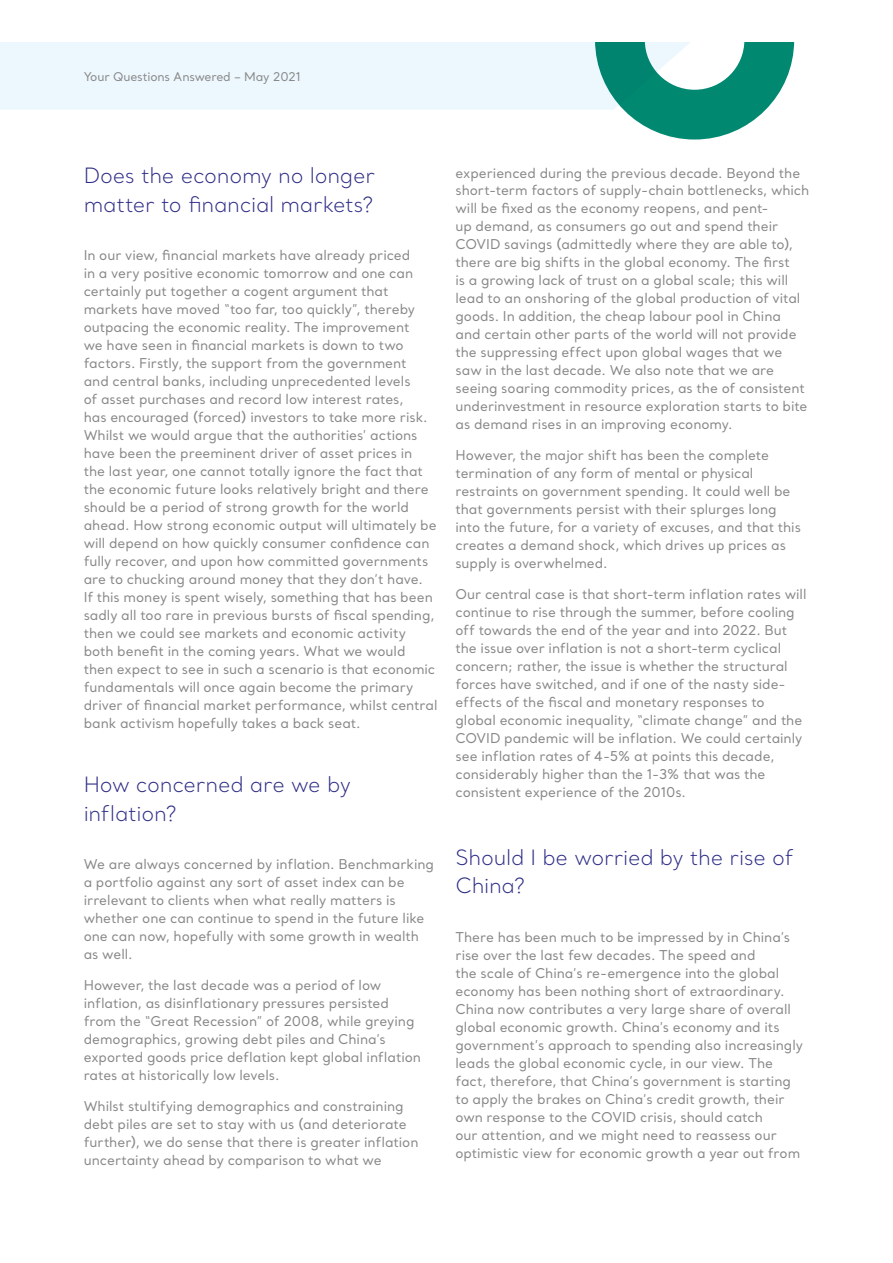
<style>
.page{position:relative;width:893px;height:1263px;background:#fff}
.page>*{position:absolute;margin:0;border:0;box-sizing:border-box;transform-origin:0 0}
.t1{font:300 21px/28.5px "Santral";letter-spacing:-.015em;color:#2d2c86}
.t2{font:13.5px/18px "Santral";letter-spacing:-.005em;color:#878787}
.t3{font:12px "Santral";letter-spacing:-.015em;color:#878787}
</style>
<div class="page">
<div style="left:0;top:42px;width:595px;height:68px;background:#edf8fe"></div>
<svg style="left:595px;top:42px;width:199px;height:98px"></svg>
<p class="t3" style="left:84px;top:69px;width:219px">Your Questions Answered – May 2021</p>
<h1 class="t1" style="left:84px;top:161px;width:293px">Does the economy no longer matter to financial markets?</h1>
<p class="t2" style="left:84px;top:246px;width:355px">In our view, financial markets have already priced<br>in a very positive economic tomorrow and one can certainly put together a cogent argument that markets have moved “too far, too quickly”, thereby outpacing the economic reality. The improvement<br>we have seen in financial markets is down to two factors. Firstly, the support from the government<br>and central banks, including unprecedented levels<br>of asset purchases and record low interest rates,<br>has encouraged (forced) investors to take more risk.<br>Whilst we would argue that the authorities’ actions have been the preeminent driver of asset prices in<br>the last year, one cannot totally ignore the fact that the economic future looks relatively bright and there should be a period of strong growth for the world ahead. How strong economic output will ultimately be will depend on how quickly consumer confidence can fully recover, and upon how committed governments are to chucking around money that they don’t have.<br>If this money is spent wisely, something that has been sadly all too rare in previous bursts of fiscal spending, then we could see markets and economic activity both benefit in the coming years. What we would then expect to see in such a scenario is that economic fundamentals will once again become the primary driver of financial market performance, whilst central bank activism hopefully takes a back seat.</p>
<h1 class="t1" style="left:84px;top:770px;width:269px">How concerned are we by inflation?</h1>
<p class="t2" style="left:84px;top:855px;width:352px">We are always concerned by inflation. Benchmarking a portfolio against any sort of asset index can be irrelevant to clients when what really matters is whether one can continue to spend in the future like one can now, hopefully with some growth in wealth as well.</p>
<p class="t2" style="left:84px;top:976px;width:339px">However, the last decade was a period of low inflation, as disinflationary pressures persisted from the “Great Recession” of 2008, while greying demographics, growing debt piles and China’s exported goods price deflation kept global inflation rates at historically low levels.</p>
<p class="t2" style="left:84px;top:1097px;width:336px">Whilst stultifying demographics and constraining debt piles are set to stay with us (and deteriorate further), we do sense that there is greater inflation uncertainty ahead by comparison to what we</p>
<p class="t2" style="left:455px;top:163px;width:355px">experienced during the previous decade. Beyond the short-term factors of supply-chain bottlenecks, which will be fixed as the economy reopens, and pent-<br>up demand, as consumers go out and spend their COVID savings (admittedly where they are able to), there are big shifts in the global economy. The first<br>is a growing lack of trust on a global scale; this will lead to an onshoring of the global production of vital goods. In addition, the cheap labour pool in China and certain other parts of the world will not provide the suppressing effect upon global wages that we saw in the last decade. We also note that we are seeing soaring commodity prices, as the of consistent underinvestment in resource exploration starts to bite as demand rises in an improving economy.</p>
<p class="t2" style="left:455px;top:446px;width:347px">However, the major shift has been the complete termination of any form of mental or physical restraints on government spending. It could well be that governments persist with their splurges long into the future, for a variety of excuses, and that this creates a demand shock, which drives up prices as supply is overwhelmed.</p>
<p class="t2" style="left:455px;top:585px;width:352px">Our central case is that short-term inflation rates will continue to rise through the summer, before cooling off towards the end of the year and into 2022. But the issue over inflation is not a short-term cyclical concern; rather, the issue is whether the structural forces have switched, and if one of the nasty side&shy;effects of the fiscal and monetary responses to global economic inequality, “climate change” and the COVID pandemic will be inflation. We could certainly see inflation rates of 4-5% at points this decade, considerably higher than the 1-3% that was the consistent experience of the 2010s.</p>
<h1 class="t1" style="left:455px;top:843px;width:339px">Should I be worried by the rise of<br>China?</h1>
<p class="t2" style="left:455px;top:928px;width:349px">There has been much to be impressed by in China’s rise over the last few decades. The speed and<br>the scale of China’s re-emergence into the global economy has been nothing short of extraordinary.<br>China now contributes a very large share of overall global economic growth. China’s economy and its government’s approach to spending also increasingly leads the global economic cycle, in our view. The fact, therefore, that China’s government is starting to apply the brakes on China’s credit growth, their own response to the COVID crisis, should catch<br>our attention, and we might need to reassess our optimistic view for economic growth a year out from</p>
</div>
